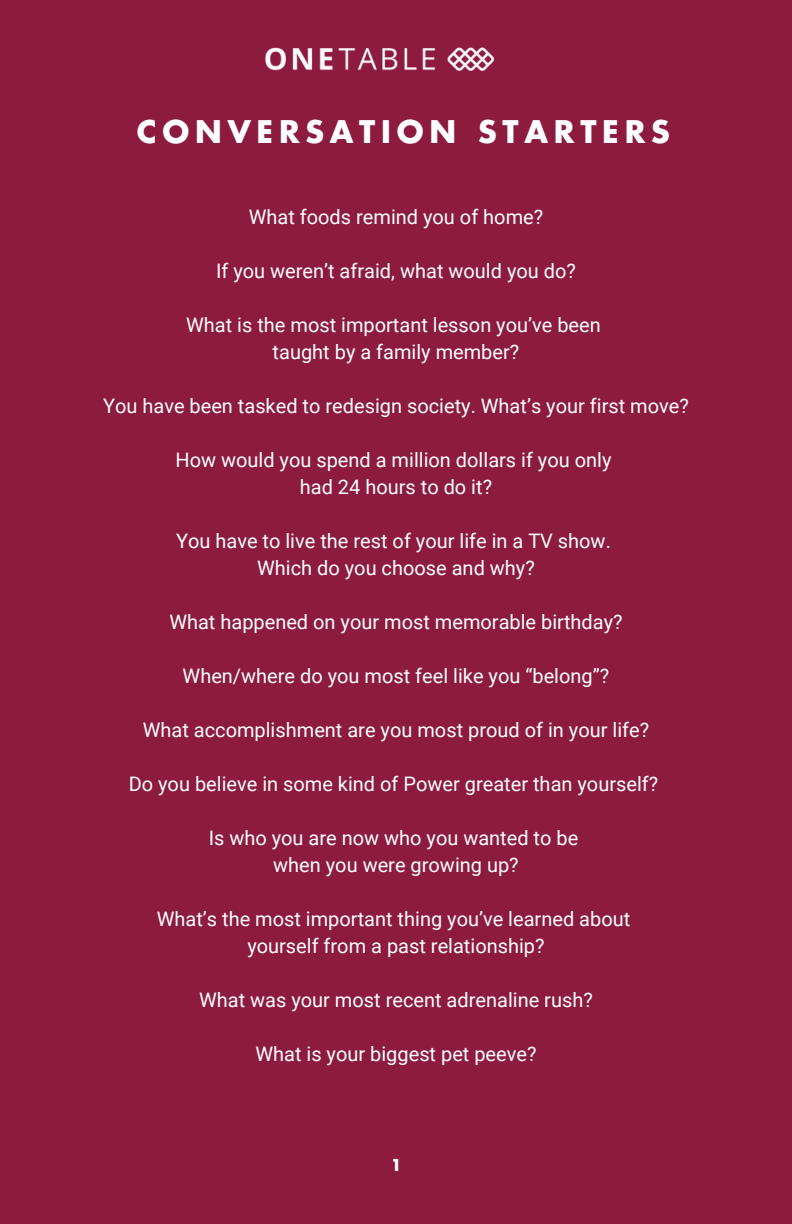
<style>
.page{position:relative;width:792px;height:1224px;background:#8d1b3d}
.page>*{position:absolute;margin:0;border:0;box-sizing:border-box;transform-origin:0 0}
.t1{font:700 30.4px "Futura";letter-spacing:.19em;color:#fff}
.t2{font:20px/27px "Roboto";color:#fff;text-align:center}
.t3{font:700 16px "Futura";color:#fff}
</style>
<div class="page">
<img style="left:265px;top:47px;width:230px;height:24px">
<h1 class="t1" style="left:137px;top:118px;width:534px">CONVERSATION STARTERS</h1>
<p class="t2" style="left:249px;top:204px;width:296px">What foods remind you of home?</p>
<p class="t2" style="left:216px;top:258px;width:361px">If you weren’t afraid, what would you do?</p>
<p class="t2" style="left:186px;top:312px;width:416px">What is the most important lesson you’ve been taught by a family member?</p>
<p class="t2" style="left:103px;top:393px;width:587px">You have been tasked to redesign society. What’s your first move?</p>
<p class="t2" style="left:175px;top:447px;width:438px">How would you spend a million dollars if you only had 24 hours to do it?</p>
<p class="t2" style="left:176px;top:528px;width:436px">You have to live the rest of your life in a TV show.<br>Which do you choose and why?</p>
<p class="t2" style="left:169px;top:609px;width:455px">What happened on your most memorable birthday?</p>
<p class="t2" style="left:183px;top:663px;width:428px">When/where do you most feel like you “belong”?</p>
<p class="t2" style="left:143px;top:717px;width:508px">What accomplishment are you most proud of in your life?</p>
<p class="t2" style="left:129px;top:771px;width:531px">Do you believe in some kind of Power greater than yourself?</p>
<p class="t2" style="left:209px;top:825px;width:371px">Is who you are now who you wanted to be when you were growing up?</p>
<p class="t2" style="left:157px;top:906px;width:475px">What’s the most important thing you’ve learned about yourself from a past relationship?</p>
<p class="t2" style="left:199px;top:987px;width:395px">What was your most recent adrenaline rush?</p>
<p class="t2" style="left:255px;top:1041px;width:283px">What is your biggest pet peeve?</p>
<p class="t3" style="left:391px;top:1158px;width:12px">1</p>
</div>
